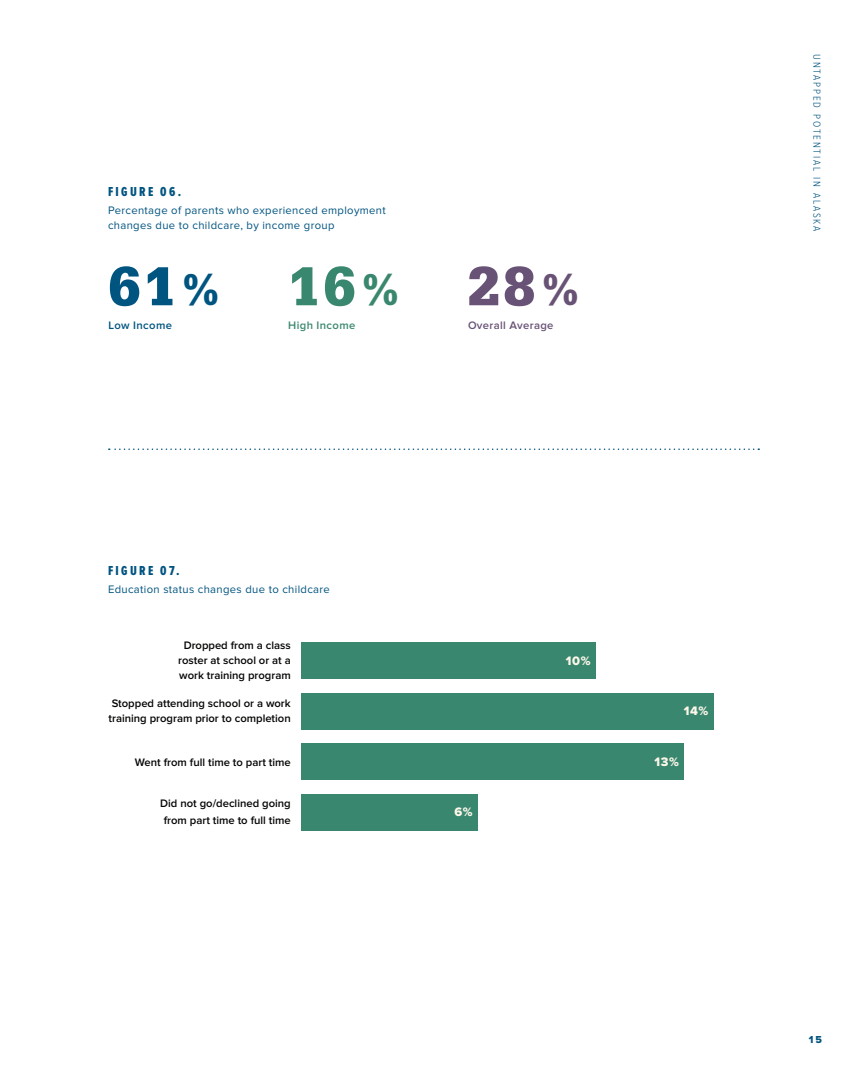
<style>
.page{position:relative;width:864px;height:1080px;background:#fff}
.page>*{position:absolute;margin:0;border:0;box-sizing:border-box;transform-origin:0 0}
.t1{font:700 57px "Serifa";color:#005480}
.t2{font:700 57px "Serifa";color:#3a876f}
.t3{font:700 57px "Serifa";color:#685276}
.t4{font:13.5px "Proxima Nova Ex Cn Extrabld";letter-spacing:.175em;color:#005480}
.t5{font:12.75px "Proxima Nova Extrabld";color:#fef7ea}
.t6{font:600 11.25px/15px "Proxima Nova";color:#040503;text-align:center}
.t7{font:11.25px/15px "Proxima Nova";letter-spacing:.03em;color:#005480}
.t8{font:600 11.25px "Proxima Nova";letter-spacing:.03em;color:#685276}
.t9{font:600 11.25px "Proxima Nova";letter-spacing:.03em;color:#3a876f}
.t10{font:600 11.25px "Proxima Nova";letter-spacing:.03em;color:#005480}
.t11{font:300 10.5px "Proxima Nova Cond";letter-spacing:.175em;color:#005480}
.t12{font:10.5px "Proxima Nova Extrabld";color:#005480}
.s1{font-size:45.6px}
</style>
<div class="page">
<div style="left:301px;top:643px;width:295px;height:36px;background:#3a876f"></div>
<div style="left:301px;top:693px;width:413px;height:36px;background:#3a876f"></div>
<div style="left:301px;top:743px;width:383px;height:37px;background:#3a876f"></div>
<div style="left:301px;top:794px;width:177px;height:36px;background:#3a876f"></div>
<svg style="left:109px;top:448px;width:650px;height:2px"></svg>
<p class="t4" style="left:108px;top:182px;width:75px">FIGURE 06.</p>
<p class="t7" style="left:108px;top:203px;width:279px">Percentage of parents who experienced employment changes due to childcare, by income group</p>
<h1 class="t1" style="left:109px;top:252px;width:116px">61<span class="s1">%</span></h1>
<p class="t10" style="left:109px;top:320px;width:65px">Low Income</p>
<h1 class="t2" style="left:288px;top:252px;width:116px">16<span class="s1">%</span></h1>
<p class="t9" style="left:288px;top:320px;width:69px">High Income</p>
<h1 class="t3" style="left:468px;top:252px;width:116px">28<span class="s1">%</span></h1>
<p class="t8" style="left:468px;top:320px;width:87px">Overall Average</p>
<p class="t4" style="left:108px;top:560px;width:73px">FIGURE 07.</p>
<p class="t7" style="left:108px;top:582px;width:223px">Education status changes due to childcare</p>
<p class="t6" style="left:178px;top:638px;width:114px">Dropped from a class roster at school or at a work training program</p>
<p class="t6" style="left:109px;top:696px;width:184px;text-align:left">Stopped attending school or a work training program prior to completion</p>
<p class="t6" style="left:135px;top:755px;width:157px">Went from full time to part time</p>
<p class="t6" style="left:160px;top:796px;width:132px;line-height:16.5px">Did not go/declined going from part time to full time</p>
<p class="t5" style="left:454px;top:806px;width:20px">6%</p>
<p class="t5" style="left:566px;top:655px;width:26px">10%</p>
<p class="t5" style="left:684px;top:705px;width:26px">14%</p>
<p class="t5" style="left:654px;top:756px;width:26px">13%</p>
<p class="t11" style="left:822px;top:54px;width:179px;rotate:90deg">UNTAPPED POTENTIAL IN ALASKA</p>
<p class="t12" style="left:809px;top:1035px;width:15px">15</p>
</div>
